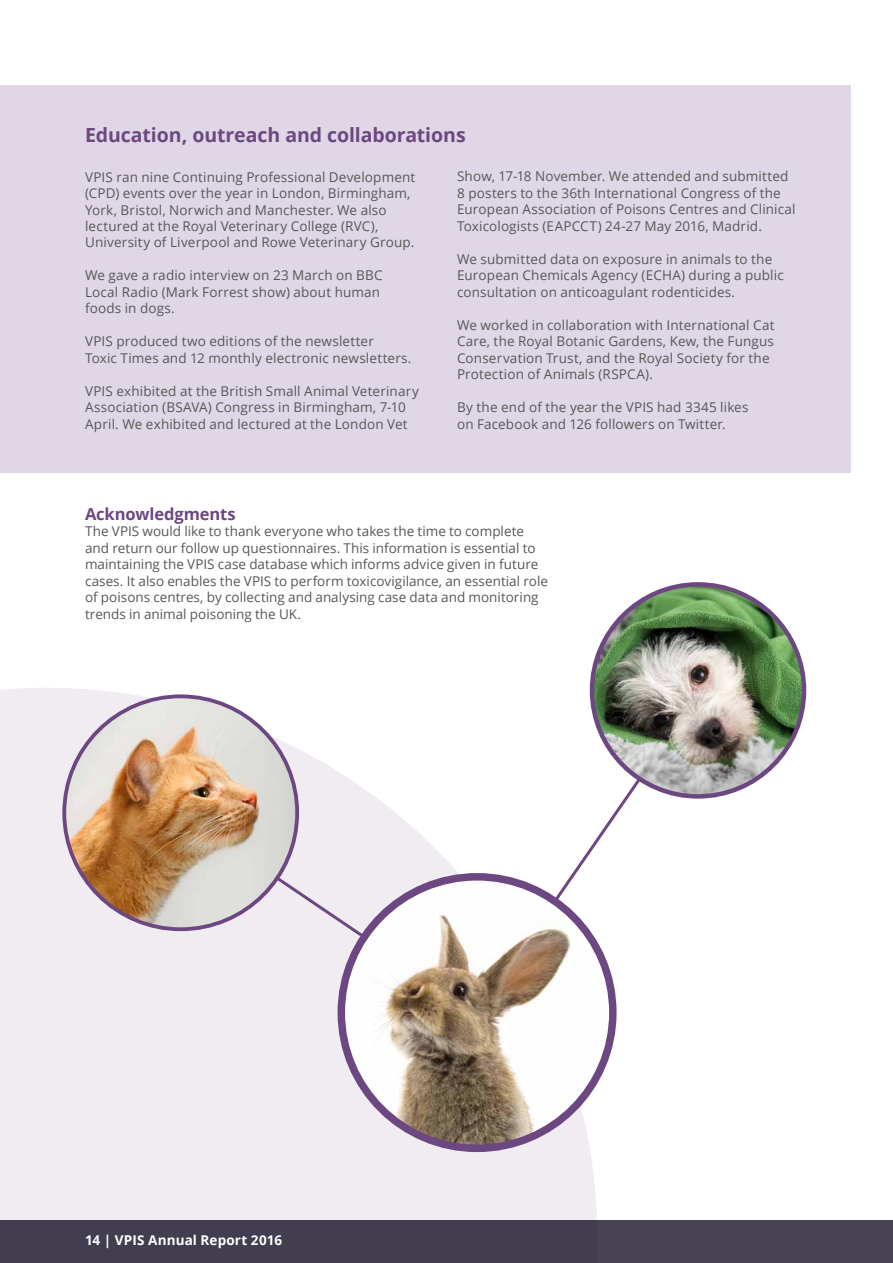
<style>
.page{position:relative;width:893px;height:1263px;background:#fff}
.page>*{position:absolute;margin:0;border:0;box-sizing:border-box;transform-origin:0 0}
.t1{font:700 19.5px "Open Sans";letter-spacing:-.005em;color:#6d4781}
.t2{font:700 16.5px "Open Sans";letter-spacing:-.005em;color:#6d4781}
.t3{font:13.5px/16.5px "Open Sans";letter-spacing:.01em;color:#575756}
.t4{font:700 13.5px "Open Sans";letter-spacing:.01em;color:#fff}
</style>
<div class="page">
<svg style="left:0;top:609px;width:629px;height:611px;fill:#f0ecf2"></svg>
<svg style="left:474px;top:690px;width:201px;height:327px"></svg>
<svg style="left:177px;top:809px;width:304px;height:209px;background:#ece7ef"></svg>
<div style="left:0;top:85px;width:850px;height:388px;background:#dfd7e6"></div>
<img style="left:341px;top:877px;width:272px;height:271px;border-radius:136px">
<div style="left:338px;top:873px;width:279px;height:279px;border:8px solid #6d4781;border-radius:50%"></div>
<img style="left:64px;top:696px;width:233px;height:233px;border-radius:116px">
<img style="left:592px;top:584px;width:212px;height:212px;border-radius:106px">
<div style="left:0;top:1220px;width:893px;height:43px;background:#474355"></div>
<h1 class="t1" style="left:85px;top:122px;width:382px">Education, outreach and collaborations</h1>
<p class="t3" style="left:85px;top:168px;width:332px">VPIS ran nine Continuing Professional Development (CPD) events over the year in London, Birmingham, York, Bristol, Norwich and Manchester. We also lectured at the Royal Veterinary College (RVC), University of Liverpool and Rowe Veterinary Group.</p>
<p class="t3" style="left:85px;top:267px;width:299px">We gave a radio interview on 23 March on BBC<br>Local Radio (Mark Forrest show) about human foods in dogs.</p>
<p class="t3" style="left:85px;top:333px;width:328px">VPIS produced two editions of the newsletter<br>Toxic Times and 12 monthly electronic newsletters.</p>
<p class="t3" style="left:85px;top:382px;width:335px">VPIS exhibited at the British Small Animal Veterinary<br>Association (BSAVA) Congress in Birmingham, 7-10<br>April. We exhibited and lectured at the London Vet</p>
<p class="t3" style="left:457px;top:168px;width:340px">Show, 17-18 November. We attended and submitted 8 posters to the 36th International Congress of the European Association of Poisons Centres and Clinical Toxicologists (EAPCCT) 24-27 May 2016, Madrid.</p>
<p class="t3" style="left:457px;top:250px;width:328px">We submitted data on exposure in animals to the<br>European Chemicals Agency (ECHA) during a public consultation on anticoagulant rodenticides.</p>
<p class="t3" style="left:457px;top:316px;width:319px">We worked in collaboration with International Cat Care, the Royal Botanic Gardens, Kew, the Fungus Conservation Trust, and the Royal Society for the Protection of Animals (RSPCA).</p>
<p class="t3" style="left:457px;top:399px;width:293px">By the end of the year the VPIS had 3345 likes on Facebook and 126 followers on Twitter.</p>
<p class="t2" style="left:85px;top:502px;width:152px">Acknowledgments</p>
<p class="t3" style="left:85px;top:522px;width:465px">The VPIS would like to thank everyone who takes the time to complete and return our follow up questionnaires. This information is essential to maintaining the VPIS case database which informs advice given in future cases. It also enables the VPIS to perform toxicovigilance, an essential role of poisons centres, by collecting and analysing case data and monitoring trends in animal poisoning the UK.</p>
<p class="t4" style="left:85px;top:1230px;width:199px">14 | VPIS Annual Report 2016</p>
</div>
